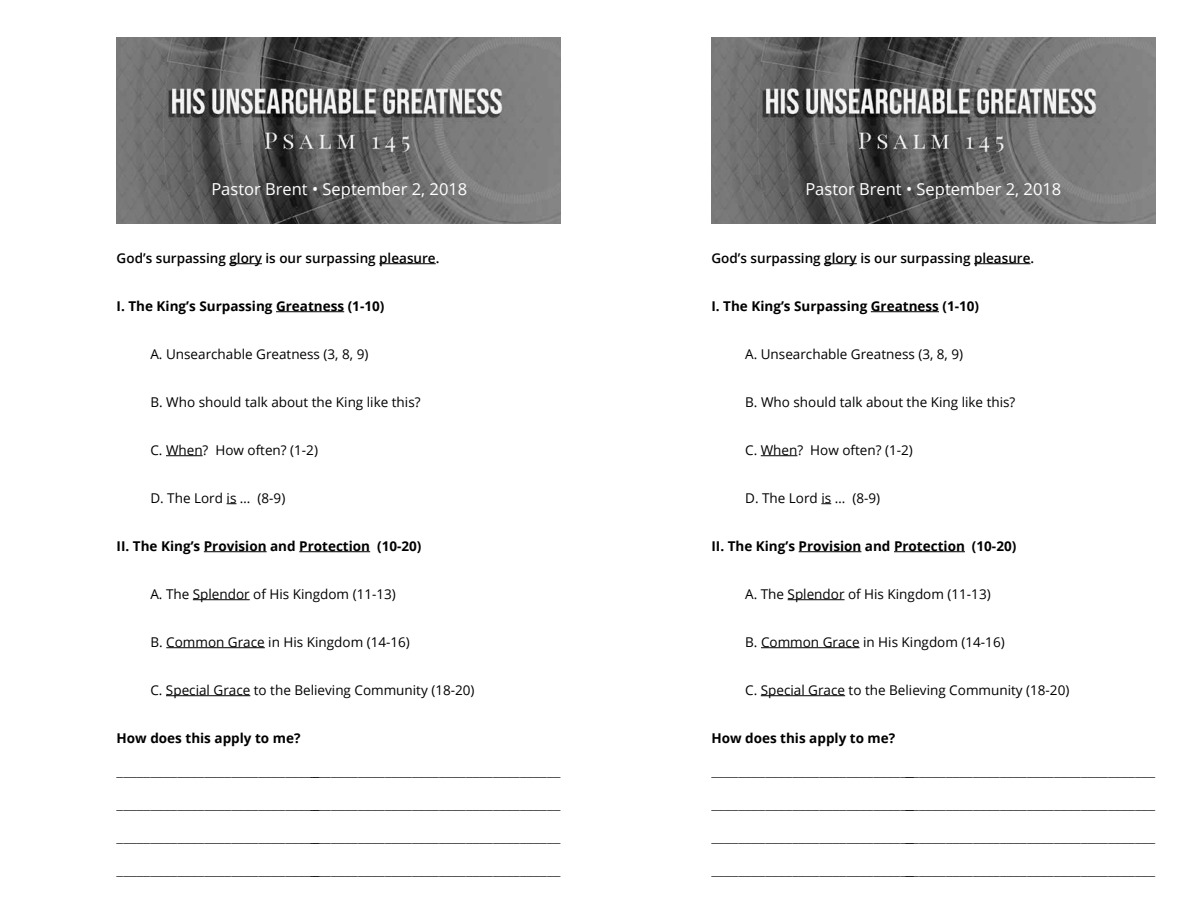
<style>
.page{position:relative;width:1188px;height:918px;background:#fff}
.page>*{position:absolute;margin:0;border:0;box-sizing:border-box;transform-origin:0 0}
.t1{font:16.5px "Open Sans";color:#fff}
.t2{font:13.5px "Avenir Next";color:#000}
.t3{font:13.5px "Open Sans";color:#000}
.t4{font:700 13.5px "Open Sans";color:#000}
.t5{font:600 13.5px "Open Sans";color:#000}
</style>
<div class="page">
<img style="left:117px;top:38px;width:444px;height:186px">
<img style="left:711px;top:38px;width:444px;height:186px">
<hr style="left:229px;top:263px;width:33px;height:1px;background:#000">
<hr style="left:379px;top:263px;width:57px;height:1px;background:#000">
<hr style="left:276px;top:311px;width:68px;height:1px;background:#000">
<hr style="left:166px;top:455px;width:37px;height:1px;background:#000">
<hr style="left:204px;top:551px;width:63px;height:1px;background:#000">
<hr style="left:299px;top:551px;width:71px;height:1px;background:#000">
<hr style="left:193px;top:599px;width:57px;height:1px;background:#000">
<hr style="left:166px;top:647px;width:99px;height:1px;background:#000">
<hr style="left:166px;top:695px;width:84px;height:1px;background:#000">
<hr style="left:824px;top:263px;width:33px;height:1px;background:#000">
<hr style="left:974px;top:263px;width:57px;height:1px;background:#000">
<hr style="left:871px;top:311px;width:68px;height:1px;background:#000">
<hr style="left:761px;top:455px;width:36px;height:1px;background:#000">
<hr style="left:799px;top:551px;width:62px;height:1px;background:#000">
<hr style="left:894px;top:551px;width:71px;height:1px;background:#000">
<hr style="left:788px;top:599px;width:57px;height:1px;background:#000">
<hr style="left:761px;top:647px;width:99px;height:1px;background:#000">
<hr style="left:761px;top:695px;width:84px;height:1px;background:#000">
<p class="t1" style="left:211px;top:177px;width:257px">Pastor Brent • September 2, 2018</p>
<p class="t1" style="left:805px;top:177px;width:257px">Pastor Brent • September 2, 2018</p>
<p class="t5" style="left:117px;top:249px;width:324px">God’s surpassing glory is our surpassing pleasure.</p>
<p class="t4" style="left:117px;top:296px;width:269px">I. The King’s Surpassing Greatness (1-10)</p>
<p class="t3" style="left:150px;top:345px;width:220px">A. Unsearchable Greatness (3, 8, 9)</p>
<p class="t3" style="left:150px;top:393px;width:272px">B. Who should talk about the King like this?</p>
<p class="t3" style="left:150px;top:441px;width:169px">C. When? How often? (1-2)</p>
<p class="t3" style="left:150px;top:489px;width:136px">D. The Lord is … (8-9)</p>
<p class="t4" style="left:117px;top:536px;width:306px">II. The King’s Provision and Protection (10-20)</p>
<p class="t3" style="left:150px;top:585px;width:247px">A. The Splendor of His Kingdom (11-13)</p>
<p class="t3" style="left:150px;top:633px;width:261px">B. Common Grace in His Kingdom (14-16)</p>
<p class="t3" style="left:150px;top:681px;width:326px">C. Special Grace to the Believing Community (18-20)</p>
<p class="t4" style="left:117px;top:728px;width:185px">How does this apply to me?</p>
<p class="t2" style="left:117px;top:760px;width:445px">___________________________________________________________________</p>
<p class="t2" style="left:117px;top:793px;width:445px">___________________________________________________________________</p>
<p class="t2" style="left:117px;top:826px;width:445px">___________________________________________________________________</p>
<p class="t2" style="left:117px;top:859px;width:445px">___________________________________________________________________</p>
<p class="t5" style="left:711px;top:249px;width:324px">God’s surpassing glory is our surpassing pleasure.</p>
<p class="t4" style="left:711px;top:296px;width:269px">I. The King’s Surpassing Greatness (1-10)</p>
<p class="t3" style="left:745px;top:345px;width:220px">A. Unsearchable Greatness (3, 8, 9)</p>
<p class="t3" style="left:745px;top:393px;width:272px">B. Who should talk about the King like this?</p>
<p class="t3" style="left:745px;top:441px;width:169px">C. When? How often? (1-2)</p>
<p class="t3" style="left:745px;top:489px;width:136px">D. The Lord is … (8-9)</p>
<p class="t4" style="left:711px;top:536px;width:306px">II. The King’s Provision and Protection (10-20)</p>
<p class="t3" style="left:745px;top:585px;width:247px">A. The Splendor of His Kingdom (11-13)</p>
<p class="t3" style="left:745px;top:633px;width:261px">B. Common Grace in His Kingdom (14-16)</p>
<p class="t3" style="left:745px;top:681px;width:326px">C. Special Grace to the Believing Community (18-20)</p>
<p class="t4" style="left:711px;top:728px;width:185px">How does this apply to me?</p>
<p class="t2" style="left:711px;top:760px;width:445px">___________________________________________________________________</p>
<p class="t2" style="left:711px;top:793px;width:445px">___________________________________________________________________</p>
<p class="t2" style="left:711px;top:826px;width:445px">___________________________________________________________________</p>
<p class="t2" style="left:711px;top:859px;width:445px">___________________________________________________________________</p>
</div>
